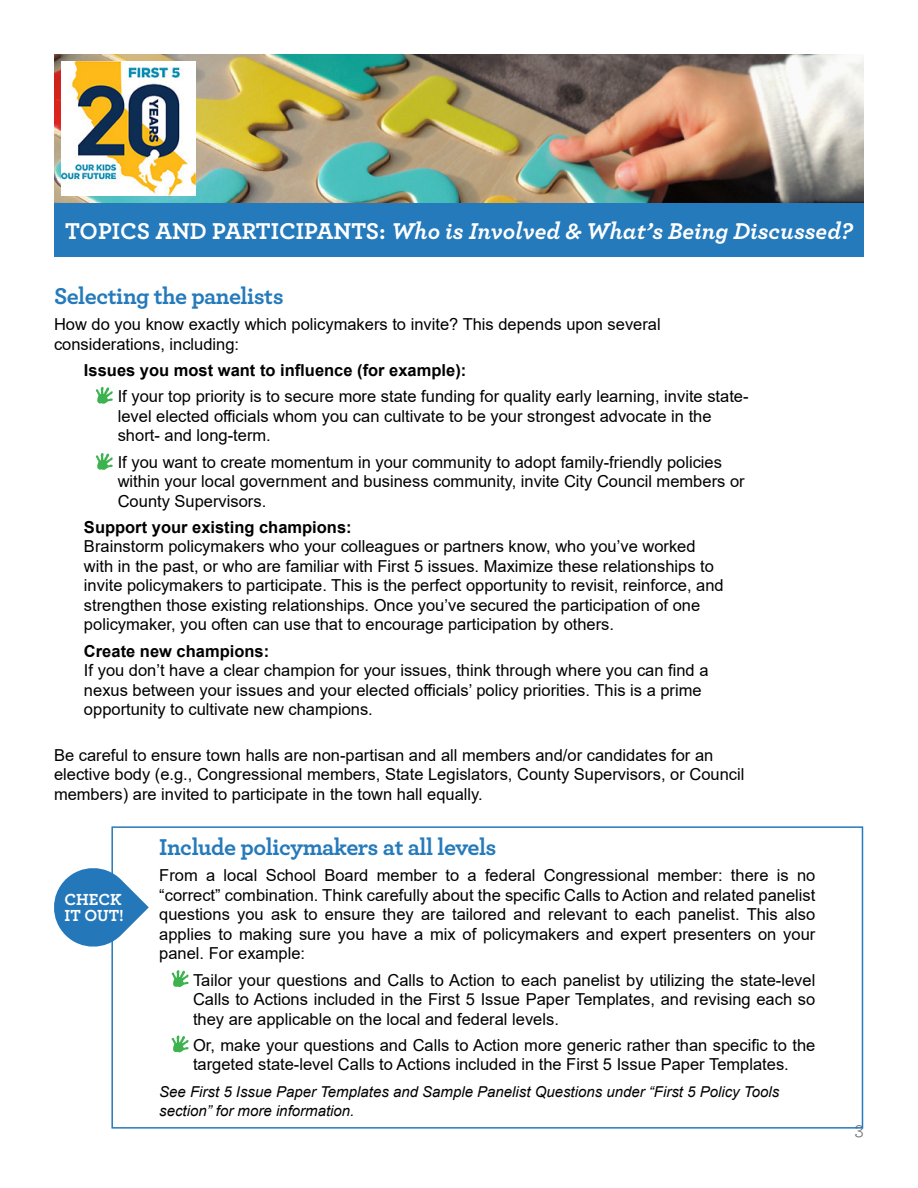
<style>
.page{position:relative;width:918px;height:1188px;background:#fff}
.page>*{position:absolute;margin:0;border:0;box-sizing:border-box;transform-origin:0 0}
.t1{font:italic 700 24px "Archer";color:#fff}
.t2{font:700 24px "Archer";letter-spacing:-.02em;color:#257abb}
.t3{font:19.5px "Archer";color:#6d6e71}
.t4{font:700 16.8px/15.9px "Archer";color:#fff}
.t5{font:16.5px/19.5px "Arial";color:#000}
.t6{font:700 16.5px "Arial";color:#000}
.t7{font:italic 15px/19.5px "Arial";color:#000}
.s1{font-style:normal}
</style>
<div class="page">
<img style="left:54px;top:54px;width:810px;height:149px">
<div style="left:54px;top:203px;width:810px;height:54px;background:#257abb"></div>
<svg style="left:96px;top:387px;width:17px;height:17px"></svg>
<svg style="left:96px;top:453px;width:17px;height:17px"></svg>
<svg style="left:172px;top:970px;width:17px;height:17px"></svg>
<svg style="left:172px;top:1035px;width:17px;height:17px"></svg>
<div style="left:111px;top:826px;width:752px;height:303px;border:2px solid #257abb"></div>
<svg style="left:54px;top:864px;width:95px;height:86px"></svg>
<img style="left:62px;top:62px;width:134px;height:134px">
<h1 class="t1" style="left:65px;top:212px;width:789px"><span class="s1">TOPICS AND PARTICIPANTS:</span> Who is Involved &amp; What’s Being Discussed?</h1>
<h1 class="t2" style="left:54px;top:277px;width:231px">Selecting the panelists</h1>
<p class="t5" style="left:54px;top:315px;width:608px">How do you know exactly which policymakers to invite? This depends upon several considerations, including:</p>
<p class="t6" style="left:84px;top:359px;width:384px">Issues you most want to influence (for example):</p>
<p class="t5" style="left:118px;top:387px;width:632px">If your top priority is to secure more state funding for quality early learning, invite state&shy;level elected officials whom you can cultivate to be your strongest advocate in the short- and long-term.</p>
<p class="t5" style="left:118px;top:452px;width:628px">If you want to create momentum in your community to adopt family-friendly policies within your local government and business community, invite City Council members or<br>County Supervisors.</p>
<p class="t6" style="left:84px;top:515px;width:269px">Support your existing champions:</p>
<p class="t5" style="left:84px;top:537px;width:641px">Brainstorm policymakers who your colleagues or partners know, who you’ve worked with in the past, or who are familiar with First 5 issues. Maximize these relationships to invite policymakers to participate. This is the perfect opportunity to revisit, reinforce, and strengthen those existing relationships. Once you’ve secured the participation of one policymaker, you often can use that to encourage participation by others.</p>
<p class="t6" style="left:84px;top:639px;width:187px">Create new champions:</p>
<p class="t5" style="left:84px;top:660px;width:626px">If you don’t have a clear champion for your issues, think through where you can find a nexus between your issues and your elected officials’ policy priorities. This is a prime opportunity to cultivate new champions.</p>
<p class="t5" style="left:54px;top:745px;width:692px">Be careful to ensure town halls are non-partisan and all members and/or candidates for an elective body (e.g., Congressional members, State Legislators, County Supervisors, or Council members) are invited to participate in the town hall equally.</p>
<p class="t4" style="left:65px;top:891px;width:61px">CHECK<br>IT OUT!</p>
<h1 class="t2" style="left:159px;top:828px;width:339px">Include policymakers at all levels</h1>
<p class="t5" style="left:159px;top:866px;width:658px;text-align:justify">From a local School Board member to a federal Congressional member: there is no “correct” combination. Think carefully about the specific Calls to Action and related panelist questions you ask to ensure they are tailored and relevant to each panelist. This also applies to making sure you have a mix of policymakers and expert presenters on your panel. For example:</p>
<p class="t5" style="left:193px;top:970px;width:624px;text-align:justify">Tailor your questions and Calls to Action to each panelist by utilizing the state-level Calls to Actions included in the First 5 Issue Paper Templates, and revising each so they are applicable on the local and federal levels.</p>
<p class="t5" style="left:193px;top:1035px;width:624px">Or, make your questions and Calls to Action more generic rather than specific to the targeted state-level Calls to Actions included in the First 5 Issue Paper Templates.</p>
<p class="t7" style="left:159px;top:1082px;width:622px">See First 5 Issue Paper Templates and Sample Panelist Questions under “First 5 Policy Tools section” for more information.</p>
<p class="t3" style="left:855px;top:1115px;width:11px">3</p>
</div>
